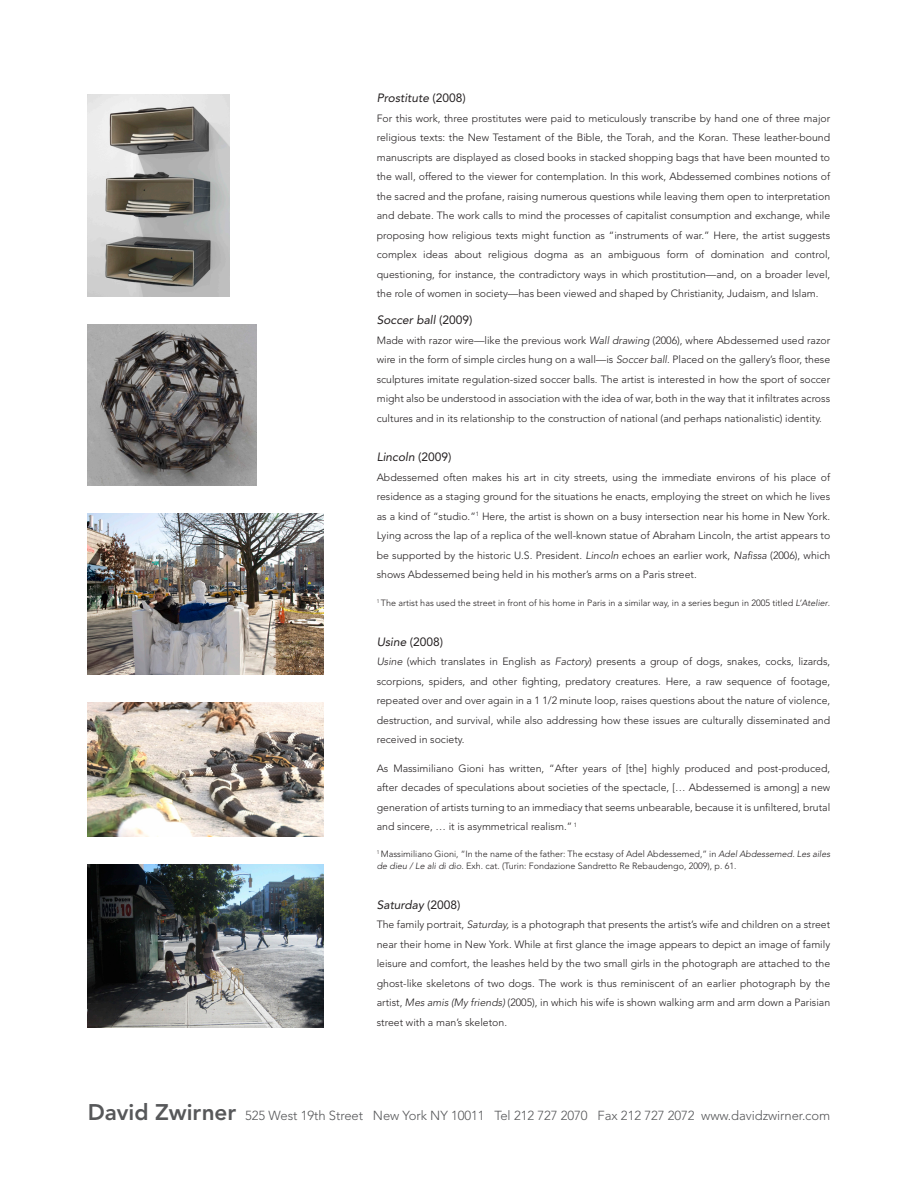
<style>
.page{position:relative;width:918px;height:1188px;background:#fff}
.page>*{position:absolute;margin:0;border:0;box-sizing:border-box;transform-origin:0 0}
.t1{font:300 13.05px "Avenir";letter-spacing:-.005em;color:#57585a}
.t2{font:italic 12px "Avenir";color:#231f20}
.t3{font:12px "Avenir";color:#231f20}
.t4{font:300 10.5px/19.5px "Avenir";color:#231f20;text-align:justify}
.t5{font:300 9px/12px "Avenir";color:#231f20}
.s1{font-style:normal}
.s2{font-style:italic}
.s3{font-weight:800;font-size:22.5px}
</style>
<div class="page">
<img style="left:88px;top:94px;width:142px;height:203px">
<img style="left:88px;top:324px;width:169px;height:162px">
<img style="left:88px;top:513px;width:236px;height:162px">
<img style="left:88px;top:702px;width:236px;height:135px">
<img style="left:88px;top:864px;width:236px;height:164px">
<p class="t2" style="left:377px;top:91px;width:90px">Prostitute <span class="s1">(2008)</span></p>
<p class="t4" style="left:377px;top:109px;width:455px">For this work, three prostitutes were paid to meticulously transcribe by hand one of three major religious texts: the New Testament of the Bible, the Torah, and the Koran. These leather-bound manuscripts are displayed as closed books in stacked shopping bags that have been mounted to the wall, offered to the viewer for contemplation. In this work, Abdessemed combines notions of the sacred and the profane, raising numerous questions while leaving them open to interpretation and debate. The work calls to mind the processes of capitalist consumption and exchange, while proposing how religious texts might function as “instruments of war.” Here, the artist suggests complex ideas about religious dogma as an ambiguous form of domination and control, questioning, for instance, the contradictory ways in which prostitution—and, on a broader level, the role of women in society—has been viewed and shaped by Christianity, Judaism, and Islam.</p>
<p class="t2" style="left:377px;top:313px;width:97px">Soccer ball <span class="s1">(2009)</span></p>
<p class="t4" style="left:377px;top:331px;width:455px">Made with razor wire—like the previous work <span class="s2">Wall drawing</span> (2006), where Abdessemed used razor wire in the form of simple circles hung on a wall—is <span class="s2">Soccer ball</span>. Placed on the gallery’s floor, these sculptures imitate regulation-sized soccer balls. The artist is interested in how the sport of soccer might also be understood in association with the idea of war, both in the way that it infiltrates across cultures and in its relationship to the construction of national (and perhaps nationalistic) identity.</p>
<p class="t2" style="left:377px;top:450px;width:76px">Lincoln <span class="s1">(2009)</span></p>
<p class="t4" style="left:377px;top:468px;width:455px">Abdessemed often makes his art in city streets, using the immediate environs of his place of residence as a staging ground for the situations he enacts, employing the street on which he lives as a kind of “studio.”<sup>1</sup> Here, the artist is shown on a busy intersection near his home in New York.<br>Lying across the lap of a replica of the well-known statue of Abraham Lincoln, the artist appears to be supported by the historic U.S. President. <span class="s2">Lincoln</span> echoes an earlier work, <span class="s2">Nafissa</span> (2006), which shows Abdessemed being held in his mother’s arms on a Paris street.</p>
<p class="t5" style="left:377px;top:597px;width:455px"><sup>1</sup> The artist has used the street in front of his home in Paris in a similar way, in a series begun in 2005 titled <span class="s2">L’Atelier</span>.</p>
<p class="t3" style="left:377px;top:635px;width:68px"><span class="s2">Usine</span> (2008)</p>
<p class="t4" style="left:377px;top:652px;width:455px"><span class="s2">Usine</span> (which translates in English as <span class="s2">Factory</span>) presents a group of dogs, snakes, cocks, lizards, scorpions, spiders, and other fighting, predatory creatures. Here, a raw sequence of footage, repeated over and over again in a 1 1/2 minute loop, raises questions about the nature of violence, destruction, and survival, while also addressing how these issues are culturally disseminated and received in society.</p>
<p class="t4" style="left:377px;top:758px;width:455px">As Massimiliano Gioni has written, “After years of [the] highly produced and post-produced, after decades of speculations about societies of the spectacle, [… Abdessemed is among] a new generation of artists turning to an immediacy that seems unbearable, because it is unfiltered, brutal and sincere, … it is asymmetrical realism.” <sup>1</sup></p>
<p class="t5" style="left:377px;top:848px;width:455px"><sup>1</sup> Massimiliano Gioni, “In the name of the father: The ecstasy of Adel Abdessemed,” in <span class="s2">Adel Abdessemed. Les ailes de dieu / Le ali di dio</span>. Exh. cat. (Turin: Fondazione Sandretto Re Rebaudengo, 2009), p. 61.</p>
<p class="t2" style="left:377px;top:898px;width:85px">Saturday <span class="s1">(2008)</span></p>
<p class="t4" style="left:377px;top:915px;width:455px">The family portrait, <span class="s2">Saturday,</span> is a photograph that presents the artist’s wife and children on a street near their home in New York. While at first glance the image appears to depict an image of family leisure and comfort, the leashes held by the two small girls in the photograph are attached to the ghost-like skeletons of two dogs. The work is thus reminiscent of an earlier photograph by the artist, <span class="s2">Mes amis (My friends)</span> (2005), in which his wife is shown walking arm and arm down a Parisian street with a man’s skeleton.</p>
<p class="t1" style="left:88px;top:1108px;width:744px"><span class="s3">David Zwirner</span> 525 West 19th Street New York NY 10011 Tel 212 727 2070 Fax 212 727 2072 www.davidzwirner.com</p>
</div>
